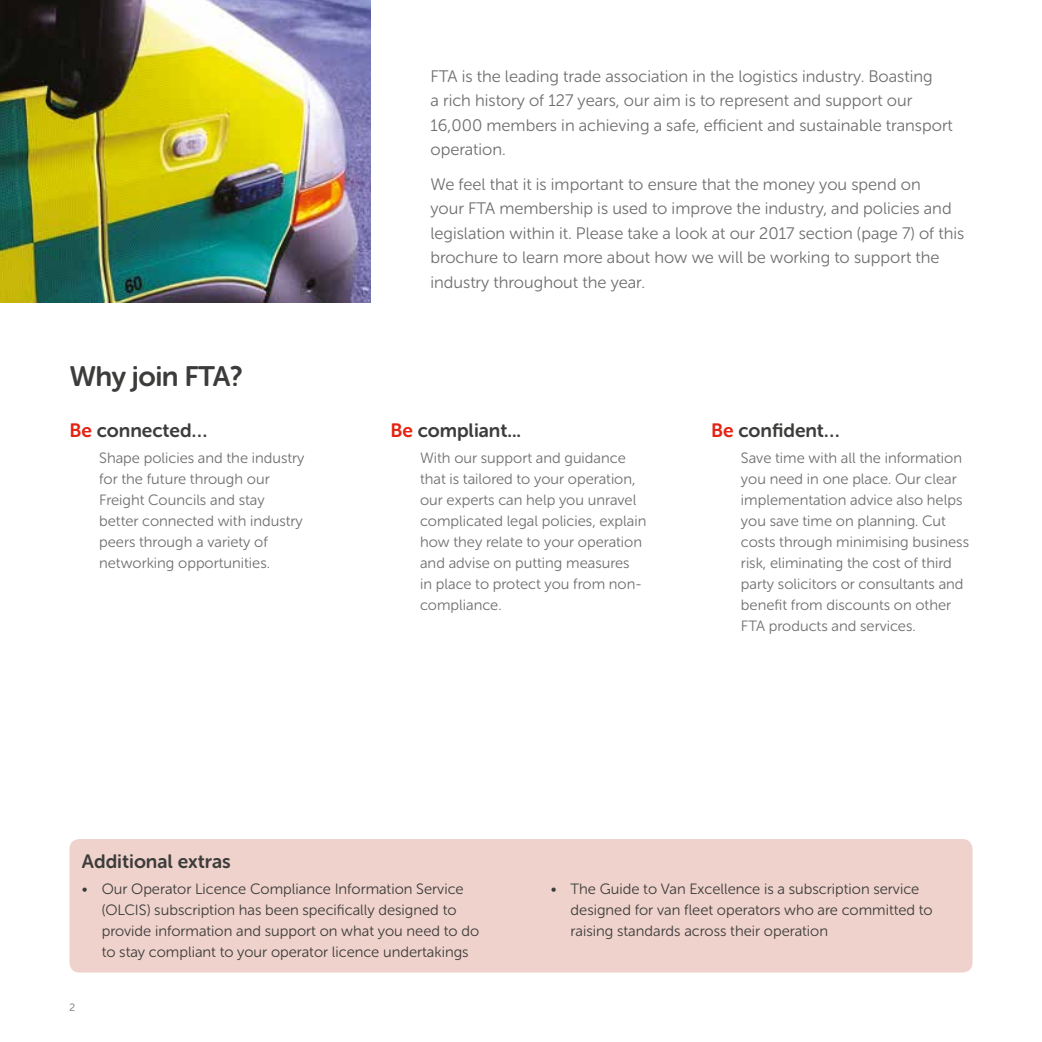
<style>
.page{position:relative;width:1042px;height:1042px;background:#fff}
.page>*{position:absolute;margin:0;border:0;box-sizing:border-box;transform-origin:0 0}
.t1{font:28px "Museo Sans Rounded 700";letter-spacing:-.02em;color:#3c3c3b}
.t2{font:19.25px "Museo Sans Rounded 700";color:#3c3c3b}
.t3{font:16.62px/24.5px "Museo Sans Rounded 300";color:#706f6f}
.t4{font:14.88px/21px "Museo Sans Rounded 300";color:#706f6f}
.t5{font:14.88px/21px "Museo Sans Rounded 300";color:#3c3c3b}
.t6{font:10.5px "Museo Sans Rounded 300";color:#706f6f}
.s1{color:#e42313}
</style>
<div class="page">
<img style="left:0;top:0;width:371px;height:303px">
<div style="left:69px;top:839px;width:903px;height:133px;background:#efd2cb;border-radius:10px"></div>
<h1 class="t1" style="left:69px;top:361px;width:175px">Why join FTA?</h1>
<p class="t2" style="left:69px;top:420px;width:139px"><span class="s1">Be</span> connected…</p>
<p class="t4" style="left:99px;top:447px;width:207px">Shape policies and the industry for the future through our<br>Freight Councils and stay better connected with industry peers through a variety of networking opportunities.</p>
<p class="t3" style="left:430px;top:64px;width:524px">FTA is the leading trade association in the logistics industry. Boasting<br>a rich history of 127 years, our aim is to represent and support our 16,000 members in achieving a safe, efficient and sustainable transport operation.</p>
<p class="t3" style="left:430px;top:172px;width:535px">We feel that it is important to ensure that the money you spend on<br>your FTA membership is used to improve the industry, and policies and legislation within it. Please take a look at our 2017 section (page 7) of this brochure to learn more about how we will be working to support the industry throughout the year.</p>
<p class="t2" style="left:390px;top:420px;width:132px"><span class="s1">Be</span> compliant...</p>
<p class="t4" style="left:420px;top:447px;width:228px">With our support and guidance that is tailored to your operation, our experts can help you unravel complicated legal policies, explain how they relate to your operation and advise on putting measures<br>in place to protect you from non&shy;compliance.</p>
<p class="t2" style="left:711px;top:420px;width:130px"><span class="s1">Be</span> confident…</p>
<p class="t4" style="left:741px;top:447px;width:230px">Save time with all the information you need in one place. Our clear implementation advice also helps you save time on planning. Cut costs through minimising business risk, eliminating the cost of third party solicitors or consultants and benefit from discounts on other<br>FTA products and services.</p>
<p class="t2" style="left:82px;top:850px;width:150px">Additional extras</p>
<p class="t5" style="left:102px;top:878px;width:379px;text-indent:-20px">• Our Operator Licence Compliance Information Service (OLCIS) subscription has been specifically designed to provide information and support on what you need to do to stay compliant to your operator licence undertakings</p>
<p class="t5" style="left:570px;top:878px;width:364px;text-indent:-20px">• The Guide to Van Excellence is a subscription service designed for van fleet operators who are committed to raising standards across their operation</p>
<p class="t6" style="left:69px;top:1002px;width:7px">2</p>
</div>
